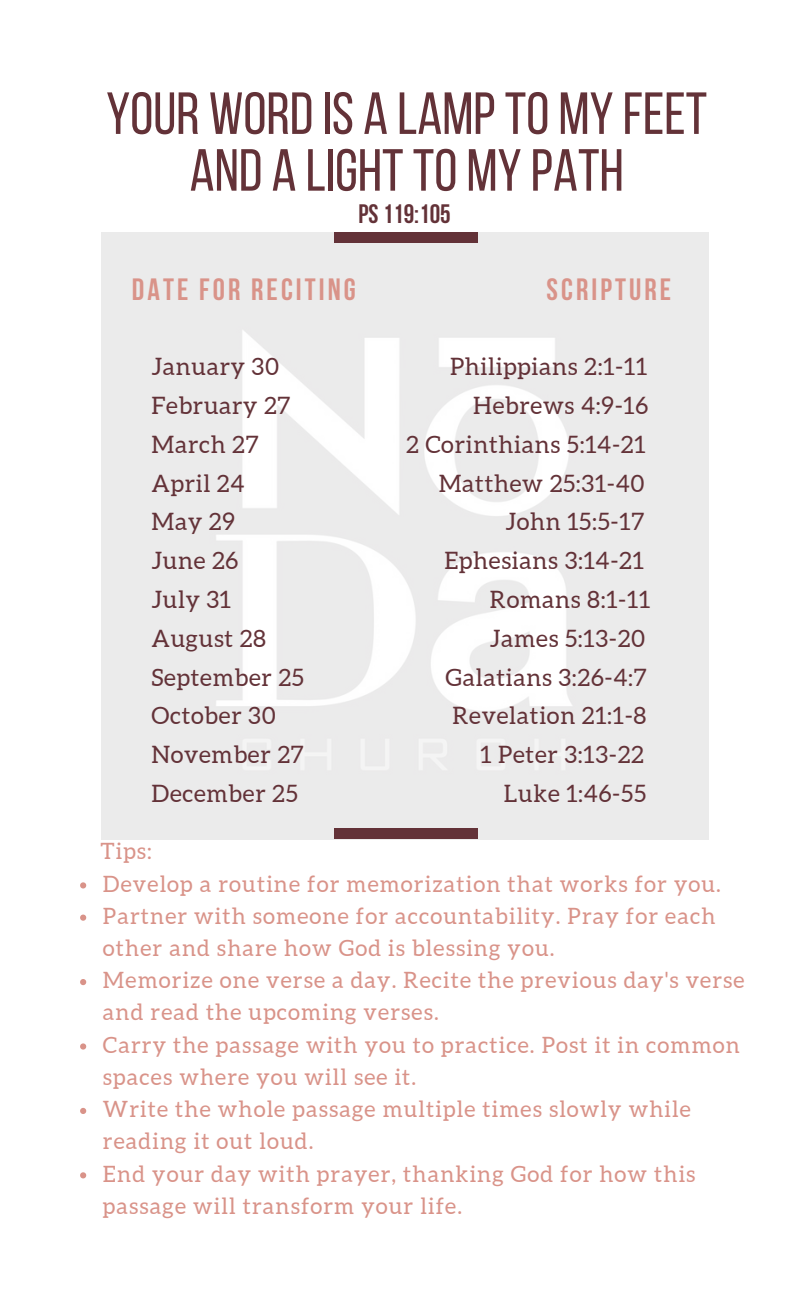
<style>
.page{position:relative;width:810px;height:1296px;background:#fff}
.page>*{position:absolute;margin:0;border:0;box-sizing:border-box;transform-origin:0 0}
.t1{font:59.4px/56.7px "Bebas Neue";color:#633238;text-align:center}
.t2{font:700 30.6px "Bebas Neue";letter-spacing:.1em;color:#d99389}
.t3{font:700 26.55px "Bebas Neue";color:#633238}
.t4{font:24.07px "Aleo";letter-spacing:.03em;color:#633238}
.t5{font:22.5px/32.2px "Aleo";letter-spacing:.05em;color:#d99389}
</style>
<div class="page">
<img style="left:101px;top:232px;width:608px;height:608px">
<div style="left:335px;top:232px;width:143px;height:10px;background:#633238"></div>
<div style="left:335px;top:829px;width:143px;height:10px;background:#633238"></div>
<svg style="left:80px;top:882px;width:6px;height:7px"></svg>
<svg style="left:80px;top:915px;width:6px;height:6px"></svg>
<svg style="left:80px;top:979px;width:6px;height:6px"></svg>
<svg style="left:80px;top:1043px;width:6px;height:7px"></svg>
<svg style="left:80px;top:1108px;width:6px;height:6px"></svg>
<svg style="left:80px;top:1172px;width:6px;height:6px"></svg>
<p class="t1" style="left:106px;top:91px;width:603px">YOUR WORDIS A LAMPTO MY FEET<br>AND A LIGHTTO MY PATH</p>
<p class="t3" style="left:358px;top:203px;width:94px">PS119:105</p>
<p class="t2" style="left:132px;top:277px;width:225px">DATE FOR RECITING</p>
<p class="t2" style="left:547px;top:277px;width:126px">SCRIPTURE</p>
<p class="t4" style="left:151px;top:353px;width:129px">January 30</p>
<p class="t4" style="left:450px;top:353px;width:199px">Philippians 2:1-11</p>
<p class="t4" style="left:151px;top:392px;width:141px">February 27</p>
<p class="t4" style="left:473px;top:392px;width:177px">Hebrews 4:9-16</p>
<p class="t4" style="left:151px;top:431px;width:109px">March 27</p>
<p class="t4" style="left:406px;top:431px;width:241px">2 Corinthians 5:14-21</p>
<p class="t4" style="left:151px;top:470px;width:94px">April 24</p>
<p class="t4" style="left:439px;top:470px;width:207px">Matthew 25:31-40</p>
<p class="t4" style="left:151px;top:508px;width:85px">May 29</p>
<p class="t4" style="left:505px;top:508px;width:140px">John 15:5-17</p>
<p class="t4" style="left:151px;top:547px;width:88px">June 26</p>
<p class="t4" style="left:444px;top:547px;width:201px">Ephesians 3:14-21</p>
<p class="t4" style="left:151px;top:586px;width:81px">July 31</p>
<p class="t4" style="left:490px;top:586px;width:162px">Romans 8:1-11</p>
<p class="t4" style="left:151px;top:625px;width:116px">August 28</p>
<p class="t4" style="left:490px;top:625px;width:157px">James 5:13-20</p>
<p class="t4" style="left:151px;top:664px;width:154px">September 25</p>
<p class="t4" style="left:446px;top:664px;width:203px">Galatians 3:26-4:7</p>
<p class="t4" style="left:151px;top:702px;width:126px">October 30</p>
<p class="t4" style="left:453px;top:702px;width:195px">Revelation 21:1-8</p>
<p class="t4" style="left:151px;top:741px;width:154px">November 27</p>
<p class="t4" style="left:481px;top:741px;width:165px">1 Peter 3:13-22</p>
<p class="t4" style="left:151px;top:780px;width:148px">December 25</p>
<p class="t4" style="left:504px;top:780px;width:144px">Luke 1:46-55</p>
<p class="t5" style="left:100px;top:835px;width:53px">Tips:</p>
<p class="t5" style="left:103px;top:867px;width:620px">Develop a routine for memorization that works for you.</p>
<p class="t5" style="left:103px;top:900px;width:614px">Partner with someone for accountability. Pray for each other and share how God is blessing you.</p>
<p class="t5" style="left:103px;top:964px;width:643px">Memorize one verse a day. Recite the previous day's verse and read the upcoming verses.</p>
<p class="t5" style="left:103px;top:1028px;width:638px">Carry the passage with you to practice. Post it in common spaces where you will see it.</p>
<p class="t5" style="left:103px;top:1093px;width:589px">Write the whole passage multiple times slowly while reading it out loud.</p>
<p class="t5" style="left:103px;top:1157px;width:594px">End your day with prayer, thanking God for how this passage will transform your life.</p>
</div>
